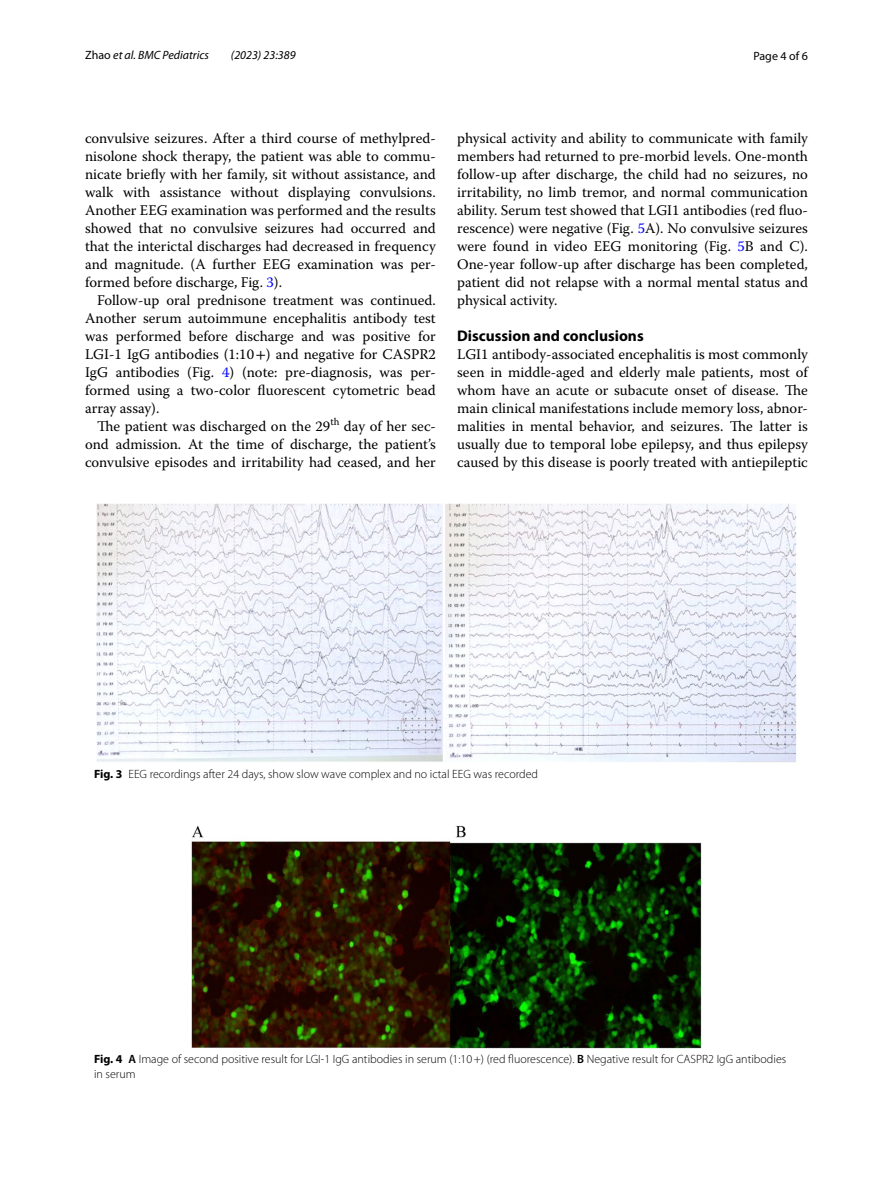
<style>
.page{position:relative;width:893px;height:1187px;background:#fff}
.page>*{position:absolute;margin:0;border:0;box-sizing:border-box;transform-origin:0 0}
.t1{font:700 15.45px "Myriad Pro";color:#000}
.t2{font:14.7px/18px "Warnock Pro";color:#000;text-align:justify}
.t3{font:300 12px/15px "Myriad Pro";color:#000}
.t4{font:italic 12px "Myriad Pro";color:#000}
.t5{font:12px "Myriad Pro";color:#000}
.s1{font-style:normal}
.s2{color:#00f}
.s3{font-family:"STIX"}
.s4{font-weight:700}
.s5{font-weight:600}
</style>
<div class="page">
<img style="left:96px;top:504px;width:701px;height:258px">
<img style="left:191px;top:825px;width:511px;height:222px">
<p class="t4" style="left:85px;top:48px;width:126px"><span class="s1">Zhao</span> et al. BMC Pediatrics</p>
<p class="t4" style="left:231px;top:48px;width:66px">(2023) 23:389</p>
<p class="t5" style="left:753px;top:48px;width:56px">Page 4 of 6</p>
<p class="t2" style="left:85px;top:128px;width:352px">convulsive seizures. After a third course of methylpred&shy;nisolone shock therapy, the patient was able to commu&shy;nicate briefly with her family, sit without assistance, and walk with assistance without displaying convulsions.<br>Another EEG examination was performed and the results showed that no convulsive seizures had occurred and that the interictal discharges had decreased in frequency and magnitude. (A further EEG examination was per&shy;formed before discharge, Fig. <span class="s2">3</span>).</p>
<p class="t2" style="left:85px;top:290px;width:352px;text-indent:12px">Follow-up oral prednisone treatment was continued.<br>Another serum autoimmune encephalitis antibody test was performed before discharge and was positive for LGI-1 IgG antibodies (1:10<span class="s3">+</span>) and negative for CASPR2<br>IgG antibodies (Fig. <span class="s2">4</span>) (note: pre-diagnosis, was per&shy;formed using a two-color fluorescent cytometric bead array assay).</p>
<p class="t2" style="left:85px;top:416px;width:352px;text-indent:12px">The patient was discharged on the 29<sup>th</sup> day of her sec&shy;ond admission. At the time of discharge, the patient’s convulsive episodes and irritability had ceased, and her</p>
<p class="t2" style="left:457px;top:128px;width:352px">physical activity and ability to communicate with family members had returned to pre-morbid levels. One-month follow-up after discharge, the child had no seizures, no irritability, no limb tremor, and normal communication ability. Serum test showed that LGI1 antibodies (red fluo&shy;rescence) were negative (Fig. <span class="s2">5</span>A). No convulsive seizures were found in video EEG monitoring (Fig. <span class="s2">5</span>B and C).<br>One-year follow-up after discharge has been completed, patient did not relapse with a normal mental status and physical activity.</p>
<p class="t1" style="left:457px;top:325px;width:188px">Discussion and conclusions</p>
<p class="t2" style="left:457px;top:344px;width:352px">LGI1 antibody-associated encephalitis is most commonly seen in middle-aged and elderly male patients, most of whom have an acute or subacute onset of disease. The main clinical manifestations include memory loss, abnor&shy;malities in mental behavior, and seizures. The latter is usually due to temporal lobe epilepsy, and thus epilepsy caused by this disease is poorly treated with antiepileptic</p>
<p class="t3" style="left:94px;top:766px;width:445px"><span class="s4">Fig. 3</span> EEG recordings after 24 days, show slow wave complex and no ictal EEG was recorded</p>
<p class="t3" style="left:94px;top:1051px;width:694px"><span class="s4">Fig. 4</span> <span class="s5">A</span> Image of second positive result for LGI-1 IgG antibodies in serum (1:10+) (red fluorescence). <span class="s5">B</span> Negative result for CASPR2 IgG antibodies in serum</p>
</div>
